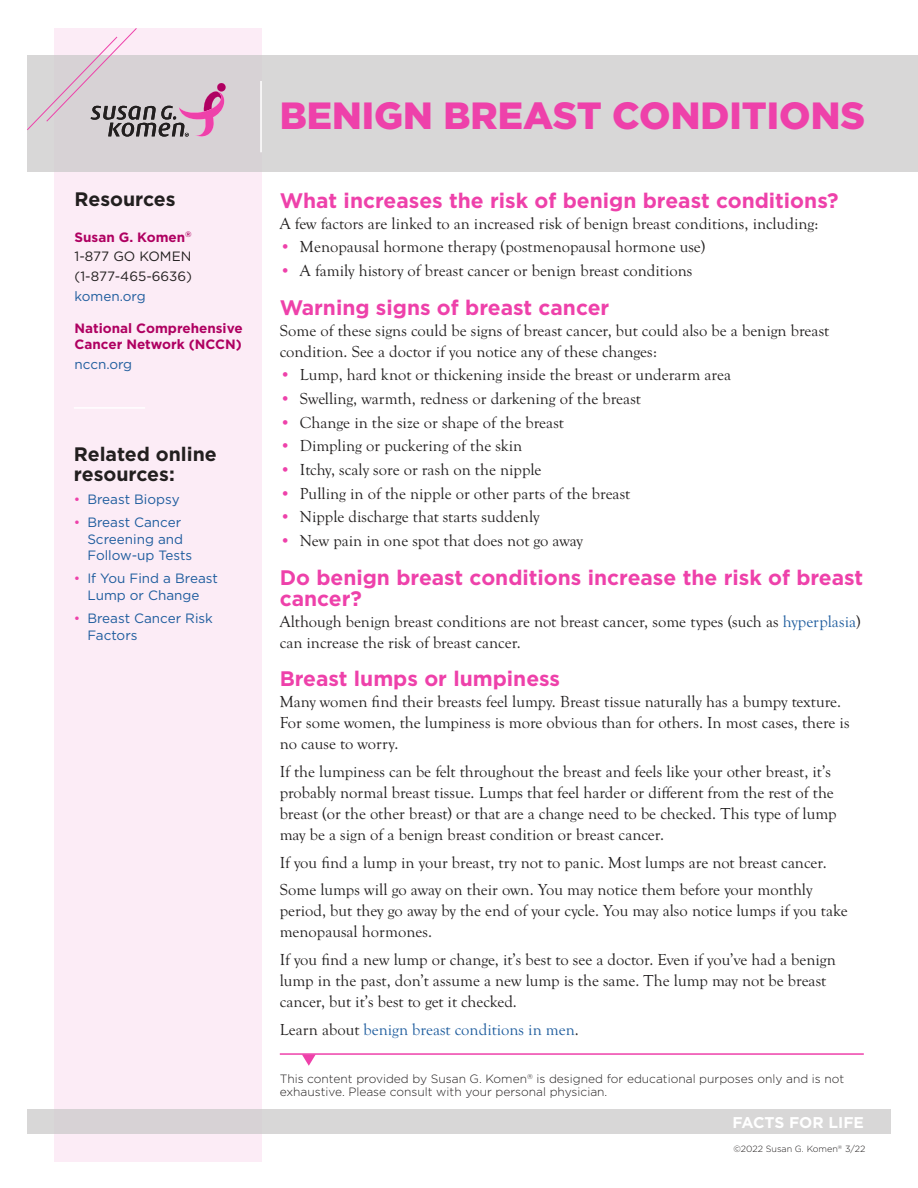
<style>
.page{position:relative;width:918px;height:1188px;background:#fff}
.page>*{position:absolute;margin:0;border:0;box-sizing:border-box;transform-origin:0 0}
.t1{font:900 37.8px "Gotham";color:#ee41aa}
.t2{font:700 21px/21px "Gotham";color:#ee41aa}
.t3{font:700 19.5px/19.5px "Gotham";color:#221f1f}
.t4{font:16.5px/21px "Goudy Old Sty";color:#221f1f}
.t5{font:16.5px "Goudy Old Sty";color:#1f5d9e}
.t6{font:700 15.6px "Gotham";color:#fff}
.t7{font:13.5px/16.5px "Gotham";color:#1f5d9e}
.t8{font:13.5px/19.8px "Gotham";color:#221f1f;text-align:justify}
.t9{font:700 13.5px/16.5px "Gotham";color:#af0061}
.t10{font:300 12px/13.5px "Gotham";color:#221f1f}
.t11{font:300 9px "Gotham";color:#221f1f}
.s1{font-weight:700;color:#af0061}
.s2{color:#ee41aa}
.s3{color:#1f5d9e}
.s4{color:#221f1f}
</style>
<div class="page">
<div style="left:54px;top:28px;width:208px;height:1134px;background:#fcecf6"></div>
<div style="left:27px;top:55px;width:891px;height:117px;background:#d8d7d7"></div>
<hr style="left:260px;top:81px;width:2px;height:71px;background:#fff">
<div style="left:27px;top:1110px;width:864px;height:24px;background:#d8d7d7"></div>
<hr style="left:74px;top:407px;width:71px;height:2px;background:#fff">
<hr style="left:280px;top:1053px;width:584px;height:2px;background:#ee41aa">
<svg style="left:302px;top:1054px;width:14px;height:12px"></svg>
<svg style="left:27px;top:28px;width:199px;height:109px"></svg>
<p class="t3" style="left:75px;top:191px;width:103px">Resources</p>
<p class="t8" style="left:75px;top:228px;width:119px"><span class="s1">Susan G. Komen</span><sup>® </sup>1-877 GO KOMEN (1-877-465-6636)</p>
<p class="t7" style="left:75px;top:289px;width:73px">komen.org</p>
<p class="t9" style="left:75px;top:321px;width:170px">National Comprehensive<br>Cancer Network (NCCN)</p>
<p class="t7" style="left:75px;top:357px;width:59px">nccn.org</p>
<p class="t3" style="left:74px;top:446px;width:144px">Related online resources:</p>
<p class="t7" style="left:74px;top:492px;width:107px"><span class="s2">•</span> Breast Biopsy</p>
<p class="t7" style="left:87px;top:515px;width:106px;text-indent:-14px"><span class="s2">•</span> Breast Cancer<br>Screening and<br>Follow-up Tests</p>
<p class="t7" style="left:74px;top:571px;width:146px;text-align:center"><span class="s2">•</span> If You Find a Breast<br>Lump or Change</p>
<p class="t7" style="left:87px;top:611px;width:127px;text-indent:-14px"><span class="s2">•</span> Breast Cancer Risk<br>Factors</p>
<h1 class="t1" style="left:280px;top:98px;width:587px">BENIGN BREAST CONDITIONS</h1>
<p class="t2" style="left:280px;top:191px;width:560px">What increases the risk of benign breast conditions?</p>
<p class="t4" style="left:280px;top:214px;width:540px">A few factors are linked to an increased risk of benign breast conditions, including:</p>
<p class="t4" style="left:280px;top:237px;width:427px"><span class="s2">•</span> Menopausal hormone therapy (postmenopausal hormone use)</p>
<p class="t4" style="left:280px;top:261px;width:414px"><span class="s2">•</span> A family history of breast cancer or benign breast conditions</p>
<p class="t2" style="left:280px;top:298px;width:331px">Warning signs of breast cancer</p>
<p class="t4" style="left:280px;top:321px;width:551px">Some of these signs could be signs of breast cancer, but could also be a benign breast condition. See a doctor if you notice any of these changes:</p>
<p class="t4" style="left:280px;top:365px;width:453px"><span class="s2">•</span> Lump, hard knot or thickening inside the breast or underarm area</p>
<p class="t4" style="left:280px;top:389px;width:363px"><span class="s2">•</span> Swelling, warmth, redness or darkening of the breast</p>
<p class="t4" style="left:280px;top:413px;width:286px"><span class="s2">•</span> Change in the size or shape of the breast</p>
<p class="t4" style="left:280px;top:436px;width:244px"><span class="s2">•</span> Dimpling or puckering of the skin</p>
<p class="t4" style="left:280px;top:460px;width:263px"><span class="s2">•</span> Itchy, scaly sore or rash on the nipple</p>
<p class="t4" style="left:280px;top:484px;width:352px"><span class="s2">•</span> Pulling in of the nipple or other parts of the breast</p>
<p class="t4" style="left:280px;top:508px;width:261px"><span class="s2">•</span> Nipple discharge that starts suddenly</p>
<p class="t4" style="left:280px;top:531px;width:305px"><span class="s2">•</span> New pain in one spot that does not go away</p>
<p class="t2" style="left:280px;top:568px;width:585px">Do benign breast conditions increase the risk of breast cancer?</p>
<p class="t4" style="left:280px;top:612px;width:583px">Although benign breast conditions are not breast cancer, some types (such as <span class="s3">hyperplasia</span>) can increase the risk of breast cancer.</p>
<p class="t2" style="left:280px;top:670px;width:282px">Breast lumps or lumpiness</p>
<p class="t4" style="left:280px;top:692px;width:571px">Many women find their breasts feel lumpy. Breast tissue naturally has a bumpy texture.<br>For some women, the lumpiness is more obvious than for others. In most cases, there is no cause to worry.</p>
<p class="t4" style="left:280px;top:762px;width:558px">If the lumpiness can be felt throughout the breast and feels like your other breast, it’s probably normal breast tissue. Lumps that feel harder or different from the rest of the breast (or the other breast) or that are a change need to be checked. This type of lump may be a sign of a benign breast condition or breast cancer.</p>
<p class="t4" style="left:280px;top:849px;width:549px;line-height:27.8px">If you find a lump in your breast, try not to panic. Most lumps are not breast cancer.<br>Some lumps will go away on their own. You may notice them before your monthly</p>
<p class="t4" style="left:280px;top:902px;width:570px">period, but they go away by the end of your cycle. You may also notice lumps if you take menopausal hormones.</p>
<p class="t4" style="left:280px;top:950px;width:558px">If you find a new lump or change, it’s best to see a doctor. Even if you’ve had a benign lump in the past, don’t assume a new lump is the same. The lump may not be breast cancer, but it’s best to get it checked.</p>
<p class="t5" style="left:280px;top:1023px;width:301px"><span class="s4">Learn about</span> benign breast conditions in men<span class="s4">.</span></p>
<p class="t10" style="left:280px;top:1072px;width:566px">This content provided by Susan G. Komen<sup>®</sup> is designed for educational purposes only and is not exhaustive. Please consult with your personal physician.</p>
<p class="t6" style="left:733px;top:1116px;width:133px">FACTS FOR LIFE</p>
<p class="t11" style="left:733px;top:1145px;width:134px">©2022 Susan G. Komen<sup>®</sup> 3/22</p>
</div>
